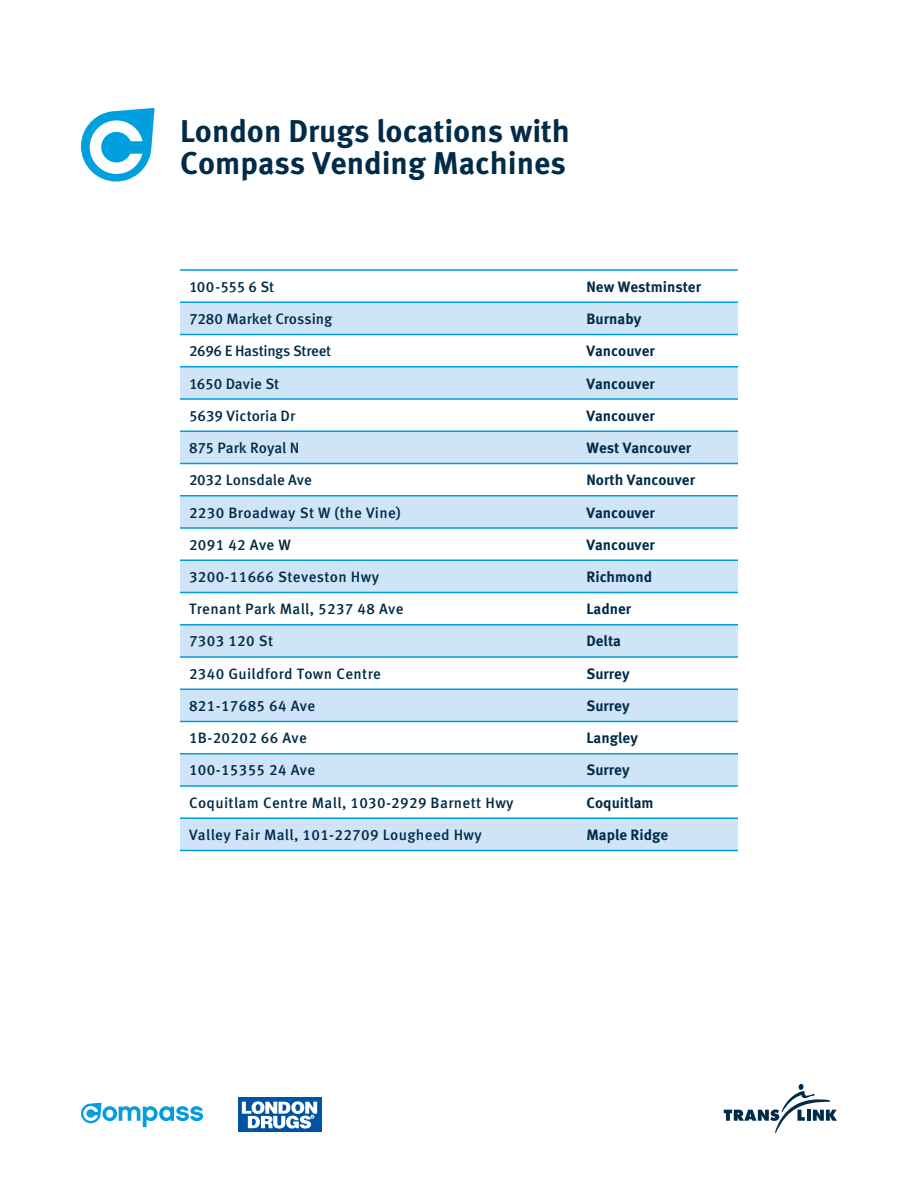
<style>
.page{position:relative;width:918px;height:1188px;background:#fff}
.page>*{position:absolute;margin:0;border:0;box-sizing:border-box;transform-origin:0 0}
.t1{font:700 31.5px/31.5px "Meta OT";color:#002b49}
.t2{font:500 15px "Meta OT";letter-spacing:.025em;color:#002b49}
.t3{font:700 15px/32.2px "Meta OT";color:#002b49}
.t4{font:500 15px "Meta OT";letter-spacing:-.005em;color:#002b49}
.t5{font:500 15px "Meta OT";letter-spacing:-.025em;color:#002b49}
.t6{font:500 15px "Meta OT";color:#002b49}
.t7{font:500 15px "Meta OT";letter-spacing:-.01em;color:#002b49}
</style>
<div class="page">
<div style="left:238px;top:1098px;width:83px;height:34px;background:#0052a3"></div>
<svg style="left:242px;top:1101px;width:75px;height:28px"></svg>
<svg style="left:81px;top:1103px;width:122px;height:24px"></svg>
<svg style="left:724px;top:1084px;width:113px;height:50px"></svg>
<svg style="left:81px;top:108px;width:74px;height:73px"></svg>
<svg style="left:180px;top:303px;width:558px;height:547px;fill:#cfe4f6"></svg>
<hr style="left:180px;top:269px;width:558px;height:2px;background:#009ddc">
<hr style="left:180px;top:302px;width:558px;height:1px;background:#009ddc">
<hr style="left:180px;top:334px;width:558px;height:1px;background:#009ddc">
<hr style="left:180px;top:366px;width:558px;height:2px;background:#009ddc">
<hr style="left:180px;top:398px;width:558px;height:2px;background:#009ddc">
<hr style="left:180px;top:430px;width:558px;height:2px;background:#009ddc">
<hr style="left:180px;top:463px;width:558px;height:1px;background:#009ddc">
<hr style="left:180px;top:495px;width:558px;height:1px;background:#009ddc">
<hr style="left:180px;top:527px;width:558px;height:2px;background:#009ddc">
<hr style="left:180px;top:560px;width:558px;height:1px;background:#009ddc">
<hr style="left:180px;top:592px;width:558px;height:1px;background:#009ddc">
<hr style="left:180px;top:624px;width:558px;height:2px;background:#009ddc">
<hr style="left:180px;top:656px;width:558px;height:2px;background:#009ddc">
<hr style="left:180px;top:688px;width:558px;height:2px;background:#009ddc">
<hr style="left:180px;top:721px;width:558px;height:1px;background:#009ddc">
<hr style="left:180px;top:753px;width:558px;height:1px;background:#009ddc">
<hr style="left:180px;top:785px;width:558px;height:2px;background:#009ddc">
<hr style="left:180px;top:818px;width:558px;height:1px;background:#009ddc">
<hr style="left:180px;top:850px;width:558px;height:1px;background:#009ddc">
<h1 class="t1" style="left:180px;top:116px;width:392px">London Drugs locations with<br>Compass Vending Machines</h1>
<p class="t2" style="left:189px;top:277px;width:87px">100-555 6 St</p>
<p class="t3" style="left:586px;top:271px;width:116px">New Westminster</p>
<p class="t4" style="left:189px;top:309px;width:145px">7280 Market Crossing</p>
<p class="t3" style="left:586px;top:303px;width:56px">Burnaby</p>
<p class="t5" style="left:189px;top:342px;width:144px">2696 E Hastings Street</p>
<p class="t3" style="left:586px;top:335px;width:70px">Vancouver</p>
<p class="t7" style="left:189px;top:374px;width:92px">1650 Davie St</p>
<p class="t3" style="left:586px;top:367px;width:70px">Vancouver</p>
<p class="t6" style="left:189px;top:406px;width:108px">5639 Victoria Dr</p>
<p class="t3" style="left:586px;top:400px;width:70px">Vancouver</p>
<p class="t4" style="left:189px;top:438px;width:112px">875 Park Royal N</p>
<p class="t3" style="left:586px;top:432px;width:106px">West Vancouver</p>
<p class="t4" style="left:189px;top:471px;width:124px">2032 Lonsdale Ave</p>
<p class="t3" style="left:586px;top:464px;width:110px">North Vancouver</p>
<p class="t2" style="left:189px;top:503px;width:213px">2230 Broadway St W (the Vine)</p>
<p class="t3" style="left:586px;top:496px;width:70px">Vancouver</p>
<p class="t2" style="left:189px;top:535px;width:103px">2091 42 Ave W</p>
<p class="t3" style="left:586px;top:529px;width:70px">Vancouver</p>
<p class="t2" style="left:189px;top:567px;width:192px">3200-11666 Steveston Hwy</p>
<p class="t3" style="left:586px;top:561px;width:67px">Richmond</p>
<p class="t2" style="left:189px;top:600px;width:216px">Trenant Park Mall, 5237 48 Ave</p>
<p class="t3" style="left:586px;top:593px;width:46px">Ladner</p>
<p class="t2" style="left:189px;top:632px;width:86px">7303 120 St</p>
<p class="t3" style="left:586px;top:625px;width:36px">Delta</p>
<p class="t2" style="left:189px;top:664px;width:194px">2340 Guildford Town Centre</p>
<p class="t3" style="left:586px;top:658px;width:45px">Surrey</p>
<p class="t2" style="left:189px;top:696px;width:128px">821-17685 64 Ave</p>
<p class="t3" style="left:586px;top:690px;width:53px">Surrey<br>Langley</p>
<p class="t2" style="left:189px;top:761px;width:128px">100-15355 24 Ave</p>
<p class="t2" style="left:189px;top:729px;width:119px">1B-20202 66 Ave</p>
<p class="t3" style="left:586px;top:754px;width:45px">Surrey</p>
<p class="t2" style="left:189px;top:793px;width:326px">Coquitlam Centre Mall, 1030-2929 Barnett Hwy</p>
<p class="t3" style="left:586px;top:787px;width:69px">Coquitlam</p>
<p class="t2" style="left:189px;top:825px;width:294px">Valley Fair Mall, 101-22709 Lougheed Hwy</p>
<p class="t3" style="left:586px;top:819px;width:83px">Maple Ridge</p>
</div>
